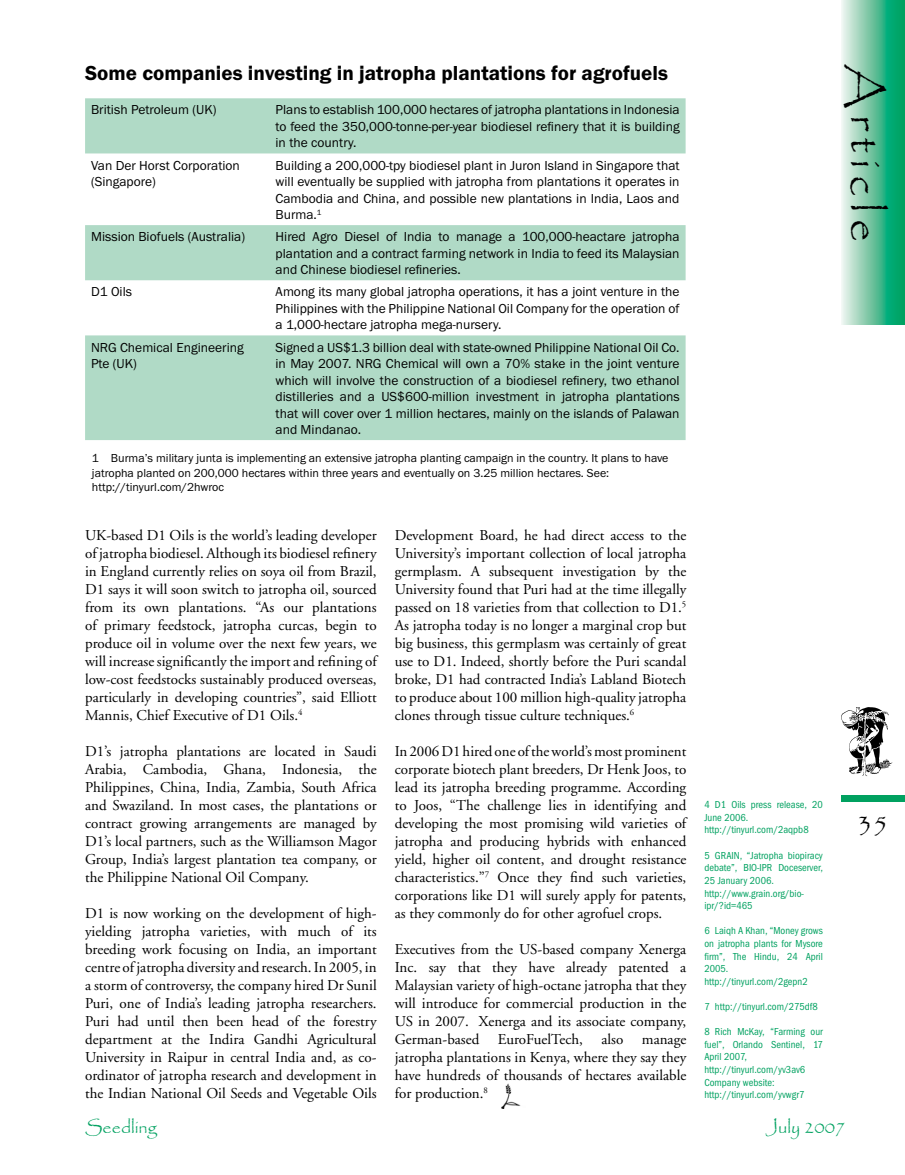
<style>
.page{position:relative;width:905px;height:1175px;background:#fff}
.page>*{position:absolute;margin:0;border:0;box-sizing:border-box;transform-origin:0 0}
.t1{font:45px "Papyrus";letter-spacing:.15em;color:#000}
.t2{font:27px "Papyrus";color:#000}
.t3{font:600 21px "Franklin Got ITC";color:#000}
.t4{font:18px "Papyrus";color:#00a160}
.t5{font:15px/18px "Adobe Garamond";color:#000;text-align:justify}
.t6{font:13.5px/16.5px "Franklin Got ITC";color:#000;text-align:justify}
.t7{font:12px/14.4px "Franklin Got ITC";color:#000}
.t8{font:10.5px/12.6px "Franklin Got Cd ITC";color:#00a160}
</style>
<div class="page">
<div style="left:841px;top:795px;width:63px;height:6px;background:#00a160"></div>
<svg style="left:841px;top:707px;width:51px;height:69px"></svg>
<svg style="left:841px;top:0;width:63px;height:324px;background:#66c4a0"></svg>
<svg style="left:85px;top:98px;width:600px;height:342px;fill:#b0dac6"></svg>
<img style="left:501px;top:1083px;width:20px;height:25px">
<h3 class="t3" style="left:85px;top:61px;width:584px">Some companies investing in jatropha plantations for agrofuels</h3>
<p class="t6" style="left:91px;top:102px;width:127px">British Petroleum (UK)</p>
<p class="t6" style="left:275px;top:102px;width:405px">Plans to establish 100,000 hectares of jatropha plantations in Indonesia to feed the 350,000-tonne-per-year biodiesel refinery that it is building in the country.</p>
<p class="t6" style="left:91px;top:157px;width:150px">Van Der Horst Corporation (Singapore)</p>
<p class="t6" style="left:275px;top:157px;width:405px">Building a 200,000-tpy biodiesel plant in Juron Island in Singapore that will eventually be supplied with jatropha from plantations it operates in Cambodia and China, and possible new plantations in India, Laos and Burma.<sup>1</sup></p>
<p class="t6" style="left:91px;top:229px;width:155px">Mission Biofuels (Australia)</p>
<p class="t6" style="left:275px;top:229px;width:405px">Hired Agro Diesel of India to manage a 100,000-heactare jatropha plantation and a contract farming network in India to feed its Malaysian and Chinese biodiesel refineries.</p>
<p class="t6" style="left:91px;top:284px;width:42px">D1 Oils</p>
<p class="t6" style="left:275px;top:284px;width:405px">Among its many global jatropha operations, it has a joint venture in the Philippines with the Philippine National Oil Company for the operation of a 1,000-hectare jatropha mega-nursery.</p>
<p class="t6" style="left:91px;top:339px;width:154px">NRG Chemical Engineering<br>Pte (UK)</p>
<p class="t6" style="left:275px;top:339px;width:405px">Signed a US$1.3 billion deal with state-owned Philippine National Oil Co. in May 2007. NRG Chemical will own a 70% stake in the joint venture which will involve the construction of a biodiesel refinery, two ethanol distilleries and a US$600-million investment in jatropha plantations that will cover over 1 million hectares, mainly on the islands of Palawan and Mindanao.</p>
<p class="t7" style="left:92px;top:451px;width:578px">1 Burma’s military junta is implementing an extensive jatropha planting campaign in the country. It plans to have jatropha planted on 200,000 hectares within three years and eventually on 3.25 million hectares. See: http://tinyurl.com/2hwroc</p>
<p class="t5" style="left:85px;top:527px;width:293px">UK-based D1 Oils is the world’s leading developer of jatropha biodiesel. Although its biodiesel refinery in England currently relies on soya oil from Brazil, D1 says it will soon switch to jatropha oil, sourced from its own plantations. “As our plantations of primary feedstock, jatropha curcas, begin to produce oil in volume over the next few years, we will increase significantly the import and refining of low-cost feedstocks sustainably produced overseas, particularly in developing countries”, said Elliott Mannis, Chief Executive of D1 Oils.<sup>4</sup></p>
<p class="t5" style="left:85px;top:743px;width:293px">D1’s jatropha plantations are located in Saudi Arabia, Cambodia, Ghana, Indonesia, the Philippines, China, India, Zambia, South Africa and Swaziland. In most cases, the plantations or contract growing arrangements are managed by D1’s local partners, such as the Williamson Magor Group, India’s largest plantation tea company, or the Philippine National Oil Company.</p>
<p class="t5" style="left:85px;top:905px;width:293px">D1 is now working on the development of high&shy;yielding jatropha varieties, with much of its breeding work focusing on India, an important centre of jatropha diversity and research. In 2005, in a storm of controversy, the company hired Dr Sunil Puri, one of India’s leading jatropha researchers.<br>Puri had until then been head of the forestry department at the Indira Gandhi Agricultural University in Raipur in central India and, as co&shy;ordinator of jatropha research and development in the Indian National Oil Seeds and Vegetable Oils</p>
<p class="t5" style="left:395px;top:527px;width:293px">Development Board, he had direct access to the University’s important collection of local jatropha germplasm. A subsequent investigation by the University found that Puri had at the time illegally passed on 18 varieties from that collection to D1.<sup>5<br></sup>As jatropha today is no longer a marginal crop but big business, this germplasm was certainly of great use to D1. Indeed, shortly before the Puri scandal broke, D1 had contracted India’s Labland Biotech to produce about 100 million high-quality jatropha clones through tissue culture techniques.<sup>6</sup></p>
<p class="t5" style="left:395px;top:743px;width:293px">In 2006 D1 hired one of the world’s most prominent corporate biotech plant breeders, Dr Henk Joos, to lead its jatropha breeding programme. According to Joos, “The challenge lies in identifying and developing the most promising wild varieties of jatropha and producing hybrids with enhanced yield, higher oil content, and drought resistance characteristics.”<sup>7</sup> Once they find such varieties, corporations like D1 will surely apply for patents, as they commonly do for other agrofuel crops.</p>
<p class="t5" style="left:395px;top:941px;width:293px">Executives from the US-based company Xenerga Inc. say that they have already patented a Malaysian variety of high-octane jatropha that they will introduce for commercial production in the US in 2007. Xenerga and its associate company, German-based EuroFuelTech, also manage jatropha plantations in Kenya, where they say they have hundreds of thousands of hectares available for production.<sup>8</sup></p>
<p class="t8" style="left:704px;top:798px;width:120px">4 D1 Oils press release, 20<br>June 2006. http://tinyurl.com/2aqpb8</p>
<p class="t8" style="left:704px;top:849px;width:120px">5 GRAIN, “Jatropha biopiracy debate”, BIO-IPR Doceserver,<br>25 January 2006. http://www.grain.org/bio&shy;ipr/?id=465</p>
<p class="t8" style="left:704px;top:924px;width:120px">6 Laiqh A Khan, “Money grows on jatropha plants for Mysore firm”, The Hindu, 24 April<br>2005. http://tinyurl.com/2gepn2</p>
<p class="t8" style="left:704px;top:1000px;width:115px">7 http://tinyurl.com/275df8</p>
<p class="t8" style="left:704px;top:1025px;width:120px">8 Rich McKay, “Farming our fuel”, Orlando Sentinel, 17<br>April 2007, http://tinyurl.com/yv3av6<br>Company website: http://tinyurl.com/yvwgr7</p>
<h1 class="t1" style="left:893px;top:64px;width:179px;rotate:90deg">Article</h1>
<h2 class="t2" style="left:857px;top:807px;width:32px">35</h2>
<p class="t4" style="left:85px;top:1116px;width:73px">Seedling</p>
<p class="t4" style="left:766px;top:1115px;width:81px">July 2007</p>
</div>
